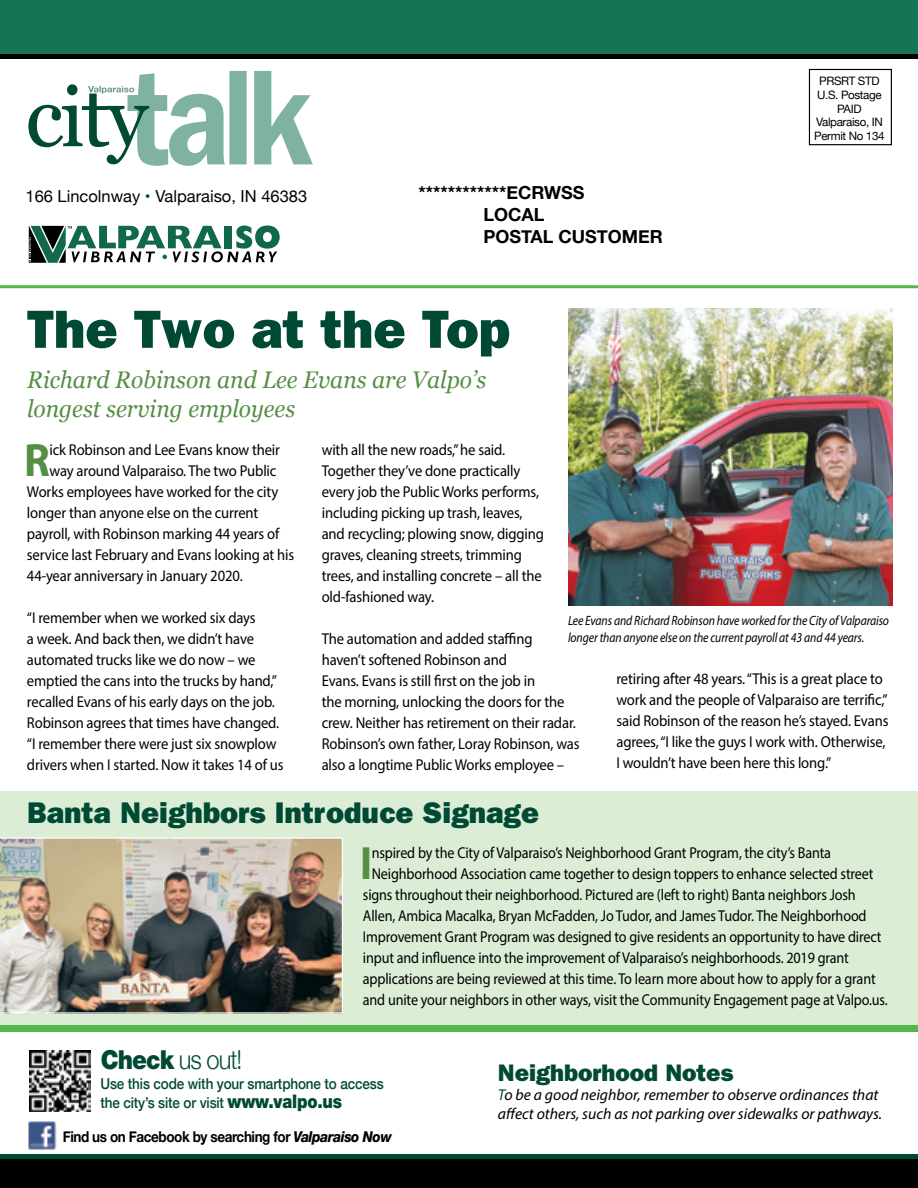
<style>
.page{position:relative;width:918px;height:1188px;background:#fff}
.page>*{position:absolute;margin:0;border:0;box-sizing:border-box;transform-origin:0 0}
.t1{font:800 54px "Franklin Gothic";color:#004a35}
.t2{font:700 46.95px "Myriad Pro";color:#558f45;scale:.93 1}
.t3{font:700 46.95px "Myriad Pro";color:#558f45;scale:.9 1}
.t4{font:800 30px "Franklin Gothic";color:#004a35}
.t5{font:300 26.25px "Helvetica Neue";color:#004a35;scale:.9 1}
.t6{font:italic 24px/28.8px "Georgia";color:#558f45;scale:.95 1}
.t7{font:24px "ITC Franklin Gothic Std Hvy";color:#004a35}
.t8{font:700 18px/21.6px "Helvetica Neue";color:#000}
.t9{font:16.5px "Helvetica Neue";color:#000}
.t10{font:15.75px/21px "Myriad Pro";letter-spacing:-.01em;color:#000;scale:.93 1}
.t11{font:15.75px "Myriad Pro";letter-spacing:-.01em;color:#000;scale:.9 1}
.t12{font:italic 15.75px/18.9px "Myriad Pro";color:#000}
.t13{font:500 15px/18.8px "Helvetica Neue";letter-spacing:-.01em;color:#004a35;scale:.9 1}
.t14{font:700 15px "Helvetica Neue";letter-spacing:-.03em;color:#000;scale:.9 1}
.t15{font:italic 13.5px/16.2px "Myriad Pro";letter-spacing:-.01em;color:#000;scale:.87 1}
.t16{font:11.55px/14px "Helvetica Neue";letter-spacing:-.03em;color:#000;text-align:center}
.s1{color:#004a35}
.s2{font-family:"Helvetica Neue LT Std";font-weight:900}
.s3{font-family:"Helvetica Neue LT Std";font-weight:900;font-size:18.75px}
.s4{font-family:"Helvetica Neue LT Std";font-weight:800;font-style:italic}
</style>
<div class="page">
<div style="left:0;top:791px;width:918px;height:237px;background:#dbedd4"></div>
<div style="left:0;top:0;width:918px;height:54px;background:#167455"></div>
<hr style="left:0;top:54px;width:918px;height:4px;background:#000">
<div style="left:809px;top:69px;width:83px;height:76px;border:1px solid #000"></div>
<svg style="left:29px;top:226px;width:251px;height:37px"></svg>
<div style="left:0;top:1159px;width:918px;height:29px;background:#000"></div>
<div style="left:0;top:1154px;width:918px;height:5px;background:#004a35"></div>
<img style="left:29px;top:1051px;width:61px;height:60px">
<div style="left:27px;top:1049px;width:66px;height:64px;border:1px solid #fff"></div>
<img style="left:28px;top:1121px;width:29px;height:29px">
<hr style="left:0;top:285px;width:918px;height:3px;background:#53b848">
<svg style="left:28px;top:71px;width:285px;height:95px"></svg>
<div style="left:0;top:1026px;width:918px;height:6px;background:#53b848"></div>
<img style="left:568px;top:308px;width:324px;height:298px">
<img style="left:0;top:837px;width:343px;height:177px">
<p class="t9" style="left:26px;top:184px;width:283px">166 Lincolnway <span class="s1">•</span> Valparaiso, IN 46383</p>
<p class="t8" style="left:484px;top:183px;width:181px;text-indent:-65px">************ECRWSS<br>LOCAL<br>POSTAL CUSTOMER</p>
<h1 class="t1" style="left:27px;top:298px;width:484px">The Two at the Top</h1>
<h3 class="t6" style="left:27px;top:365px;width:485px">Richard Robinson and Lee Evans are Valpo’s longest serving employees</h3>
<p class="t16" style="left:814px;top:74px;width:72px">PRSRT STD<br>U.S. Postage<br>PAID<br>Valparaiso, IN<br>Permit No 134</p>
<h2 class="t2" style="left:24px;top:430px;width:29px">R</h2>
<p class="t10" style="left:50px;top:439px;width:249px">ick Robinson and Lee Evans know their</p>
<p class="t10" style="left:50px;top:460px;width:246px">way around Valparaiso. The two Public</p>
<p class="t10" style="left:27px;top:481px;width:272px">Works employees have worked for the city</p>
<p class="t10" style="left:27px;top:502px;width:250px">longer than anyone else on the current</p>
<p class="t10" style="left:27px;top:523px;width:273px">payroll, with Robinson marking 44 years of</p>
<p class="t10" style="left:27px;top:544px;width:289px">service last February and Evans looking at his</p>
<p class="t10" style="left:27px;top:565px;width:234px">44-year anniversary in January 2020.</p>
<p class="t10" style="left:27px;top:607px;width:277px">“I remember when we worked six days<br>a week. And back then, we didn’t have automated trucks like we do now – we emptied the cans into the trucks by hand,” recalled Evans of his early days on the job.<br>Robinson agrees that times have changed. “I remember there were just six snowplow drivers when I started. Now it takes 14 of us</p>
<p class="t10" style="left:322px;top:439px;width:240px">with all the new roads,” he said.<br>Together they’ve done practically every job the Public Works performs, including picking up trash, leaves, and recycling; plowing snow, digging graves, cleaning streets, trimming trees, and installing concrete – all the old-fashioned way.</p>
<p class="t10" style="left:322px;top:628px;width:279px">The automation and added staffing haven’t softened Robinson and<br>Evans. Evans is still first on the job in<br>the morning, unlocking the doors for the crew. Neither has retirement on their radar.<br>Robinson’s own father, Loray Robinson, was also a longtime Public Works employee –</p>
<p class="t15" style="left:568px;top:613px;width:371px">Lee Evans and Richard Robinson have worked for the City of Valparaiso longer than anyone else on the current payroll at 43 and 44 years.</p>
<p class="t10" style="left:616px;top:668px;width:294px">retiring after 48 years. “This is a great place to work and the people of Valparaiso are terrific,” said Robinson of the reason he’s stayed. Evans agrees, “I like the guys I work with. Otherwise, I wouldn’t have been here this long.”</p>
<h3 class="t4" style="left:27px;top:795px;width:514px">Banta Neighbors Introduce Signage</h3>
<h2 class="t3" style="left:360px;top:833px;width:15px">I</h2>
<p class="t11" style="left:372px;top:843px;width:512px">nspired by the City of Valparaiso’s Neighborhood Grant Program, the city’s Banta</p>
<p class="t11" style="left:372px;top:864px;width:559px">Neighborhood Association came together to design toppers to enhance selected street</p>
<p class="t11" style="left:363px;top:885px;width:549px">signs throughout their neighborhood. Pictured are (left to right) Banta neighbors Josh</p>
<p class="t11" style="left:363px;top:906px;width:561px">Allen, Ambica Macalka, Bryan McFadden, Jo Tudor, and James Tudor. The Neighborhood</p>
<p class="t11" style="left:363px;top:927px;width:578px">Improvement Grant Program was designed to give residents an opportunity to have direct</p>
<p class="t11" style="left:363px;top:948px;width:542px">input and influence into the improvement of Valparaiso’s neighborhoods. 2019 grant</p>
<p class="t11" style="left:363px;top:969px;width:571px">applications are being reviewed at this time. To learn more about how to apply for a grant</p>
<p class="t11" style="left:363px;top:990px;width:585px">and unite your neighbors in other ways, visit the Community Engagement page at Valpo.us.</p>
<h3 class="t5" style="left:101px;top:1038px;width:159px"><span class="s2">Check</span> us out!</h3>
<p class="t13" style="left:100px;top:1073px;width:316px">Use this code with your smartphone to access the city’s site or visit <span class="s3">www.valpo.us</span></p>
<p class="t14" style="left:63px;top:1125px;width:367px">Find us on Facebook by searching for <span class="s4">Valparaiso Now</span></p>
<h3 class="t7" style="left:498px;top:1059px;width:237px">Neighborhood Notes</h3>
<p class="t12" style="left:498px;top:1085px;width:386px"><span class="s1">T</span>o be a good neighbor, remember to observe ordinances that affect others, such as not parking over sidewalks or pathways.</p>
</div>
